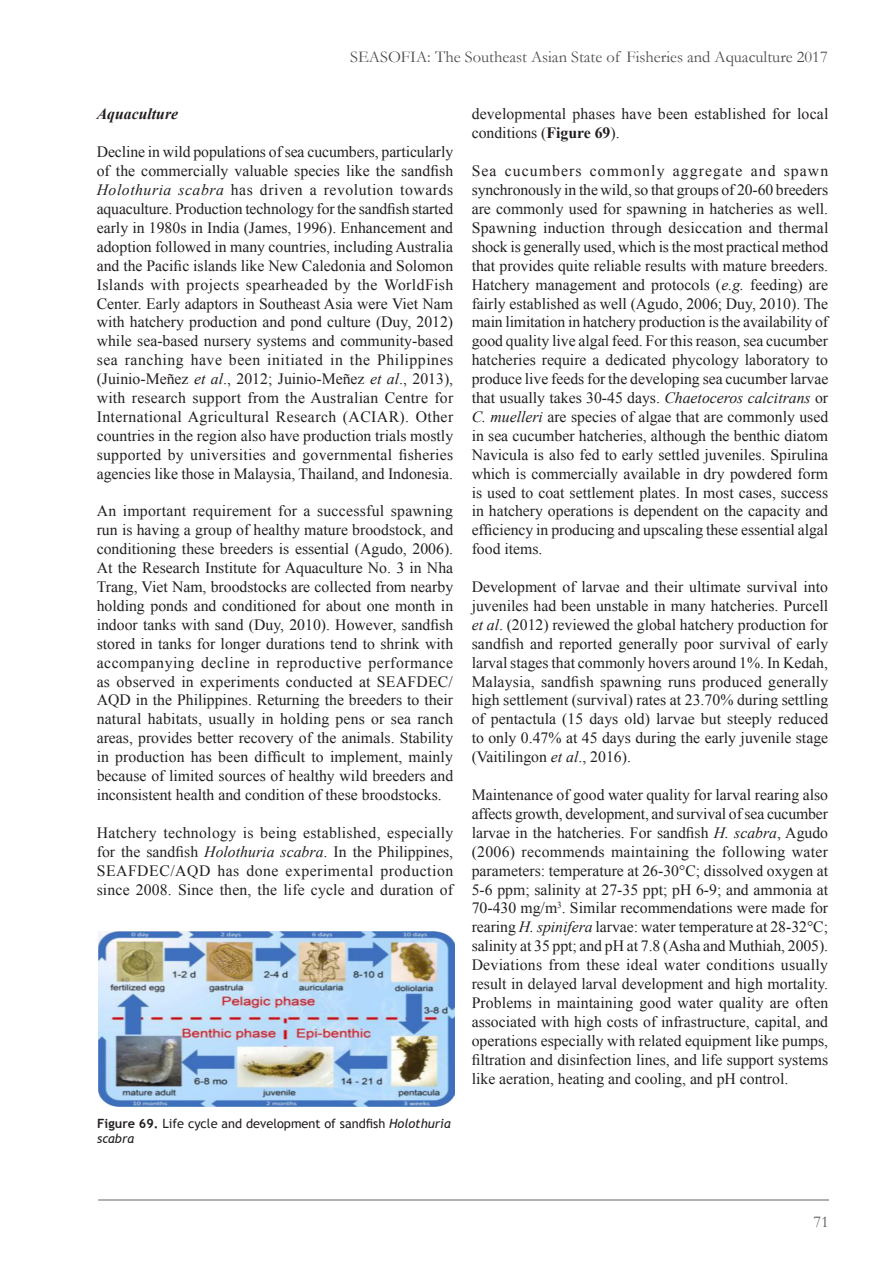
<style>
.page{position:relative;width:893px;height:1263px;background:#fff}
.page>*{position:absolute;margin:0;border:0;box-sizing:border-box;transform-origin:0 0}
.t1{font:16.5px "Garamond";color:#4b4c4d}
.t2{font:16.5px "Garamond";color:#57585a}
.Text{font:15.75px/18.9px "Times New Roman";color:#231f20;text-align:justify}
.Text-2{font:italic 700 15.75px "Times New Roman";color:#231f20}
.Box{font:12.75px/15.3px "Trebuchet MS";color:#231f20}
.s1{font-style:italic}
.s2{font-weight:700}
</style>
<div class="page">
<hr style="left:98px;top:1199px;width:731px;height:1px;background:#636366">
<img style="left:98px;top:932px;width:356px;height:175px">
<p class="t1" style="left:350px;top:47px;width:479px">SEASOFIA: The Southeast Asian State of Fisheries and Aquaculture 2017</p>
<p class="Text-2" style="left:97px;top:103px;width:83px">Aquaculture</p>
<p class="Text" style="left:97px;top:142px;width:358px">Decline in wild populations of sea cucumbers, particularly of the commercially valuable species like the sandfish <span class="s1">Holothuria scabra</span> has driven a revolution towards aquaculture. Production technology for the sandfish started early in 1980s in India (James, 1996). Enhancement and adoption followed in many countries, including Australia and the Pacific islands like New Caledonia and Solomon Islands with projects spearheaded by the WorldFish Center. Early adaptors in Southeast Asia were Viet Nam with hatchery production and pond culture (Duy, 2012) while sea-based nursery systems and community-based sea ranching have been initiated in the Philippines (Juinio-Meñez <span class="s1">et al</span>., 2012; Juinio-Meñez <span class="s1">et al</span>., 2013), with research support from the Australian Centre for International Agricultural Research (ACIAR). Other countries in the region also have production trials mostly supported by universities and governmental fisheries agencies like those in Malaysia, Thailand, and Indonesia.</p>
<p class="Text" style="left:97px;top:501px;width:358px">An important requirement for a successful spawning run is having a group of healthy mature broodstock, and conditioning these breeders is essential (Agudo, 2006).<br>At the Research Institute for Aquaculture No. 3 in Nha Trang, Viet Nam, broodstocks are collected from nearby holding ponds and conditioned for about one month in indoor tanks with sand (Duy, 2010). However, sandfish stored in tanks for longer durations tend to shrink with accompanying decline in reproductive performance as observed in experiments conducted at SEAFDEC/ AQD in the Philippines. Returning the breeders to their natural habitats, usually in holding pens or sea ranch areas, provides better recovery of the animals. Stability in production has been difficult to implement, mainly because of limited sources of healthy wild breeders and inconsistent health and condition of these broodstocks.</p>
<p class="Text" style="left:97px;top:823px;width:358px">Hatchery technology is being established, especially for the sandfish <span class="s1">Holothuria scabra</span>. In the Philippines, SEAFDEC/AQD has done experimental production since 2008. Since then, the life cycle and duration of</p>
<p class="Box" style="left:97px;top:1116px;width:355px"><span class="s2">Figure 69.</span> Life cycle and development of sandfish <span class="s1">Holothuria scabra</span></p>
<p class="Text" style="left:472px;top:105px;width:358px">developmental phases have been established for local conditions (<span class="s2">Figure 69</span>).</p>
<p class="Text" style="left:472px;top:161px;width:358px">Sea cucumbers commonly aggregate and spawn synchronously in the wild, so that groups of 20-60 breeders are commonly used for spawning in hatcheries as well.<br>Spawning induction through desiccation and thermal shock is generally used, which is the most practical method that provides quite reliable results with mature breeders.<br>Hatchery management and protocols (<span class="s1">e.g.</span> feeding) are fairly established as well (Agudo, 2006; Duy, 2010). The main limitation in hatchery production is the availability of good quality live algal feed. For this reason, sea cucumber hatcheries require a dedicated phycology laboratory to produce live feeds for the developing sea cucumber larvae that usually takes 30-45 days. <span class="s1">Chaetoceros calcitrans</span> or <span class="s1">C. muelleri</span> are species of algae that are commonly used in sea cucumber hatcheries, although the benthic diatom Navicula is also fed to early settled juveniles. Spirulina which is commercially available in dry powdered form is used to coat settlement plates. In most cases, success in hatchery operations is dependent on the capacity and efficiency in producing and upscaling these essential algal food items.</p>
<p class="Text" style="left:472px;top:577px;width:358px">Development of larvae and their ultimate survival into juveniles had been unstable in many hatcheries. Purcell <span class="s1">et al</span>. (2012) reviewed the global hatchery production for sandfish and reported generally poor survival of early larval stages that commonly hovers around 1%. In Kedah, Malaysia, sandfish spawning runs produced generally high settlement (survival) rates at 23.70% during settling of pentactula (15 days old) larvae but steeply reduced to only 0.47% at 45 days during the early juvenile stage (Vaitilingon <span class="s1">et al</span>., 2016).</p>
<p class="Text" style="left:472px;top:785px;width:358px">Maintenance of good water quality for larval rearing also affects growth, development, and survival of sea cucumber larvae in the hatcheries. For sandfish <span class="s1">H. scabra</span>, Agudo (2006) recommends maintaining the following water parameters: temperature at 26-30°C; dissolved oxygen at 5-6 ppm; salinity at 27-35 ppt; pH 6-9; and ammonia at 70-430 mg/m<sup>3</sup>. Similar recommendations were made for rearing <span class="s1">H. spinifera</span> larvae: water temperature at 28-32°C; salinity at 35 ppt; and pH at 7.8 (Asha and Muthiah, 2005).<br>Deviations from these ideal water conditions usually result in delayed larval development and high mortality.<br>Problems in maintaining good water quality are often associated with high costs of infrastructure, capital, and operations especially with related equipment like pumps, filtration and disinfection lines, and life support systems like aeration, heating and cooling, and pH control.</p>
<p class="t2" style="left:813px;top:1212px;width:17px">71</p>
</div>
